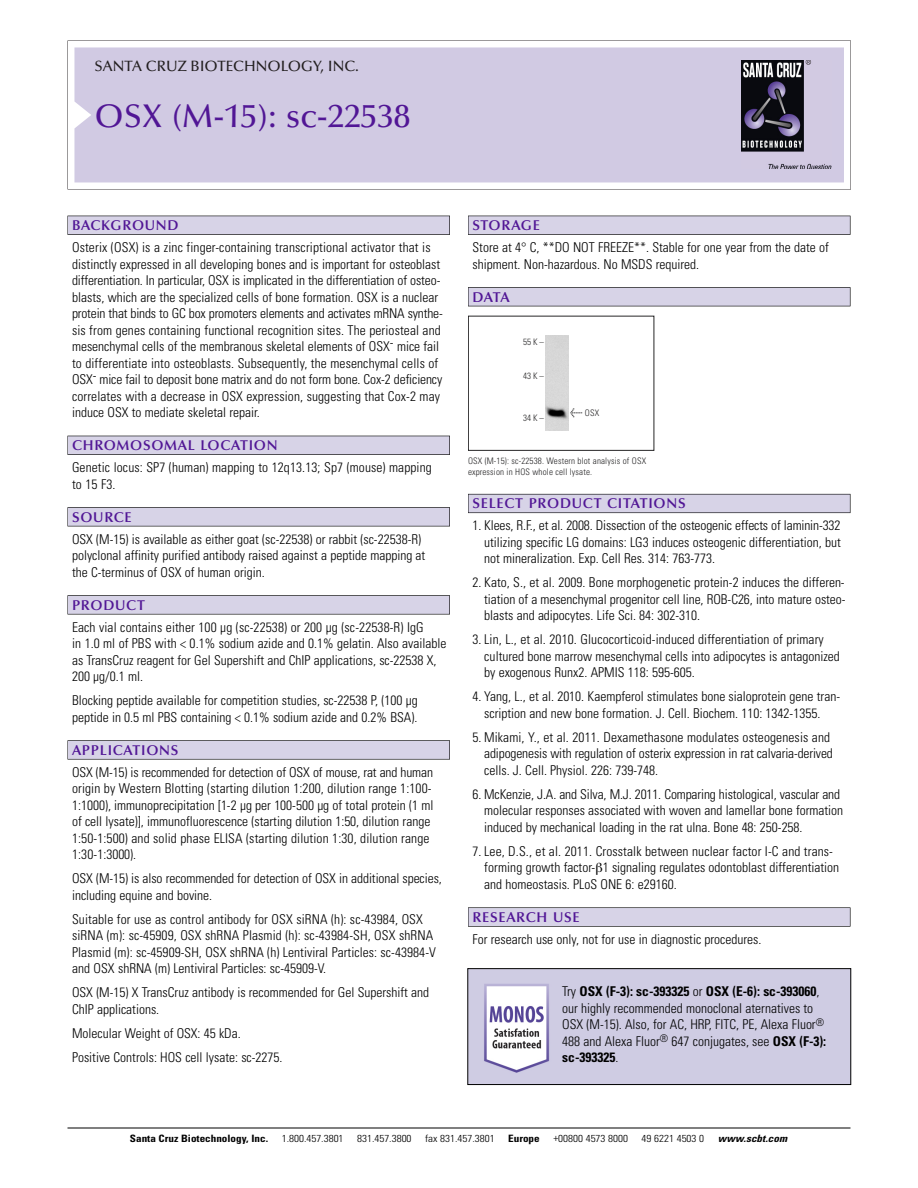
<style>
.page{position:relative;width:918px;height:1188px;background:#fff}
.page>*{position:absolute;margin:0;border:0;box-sizing:border-box;transform-origin:0 0}
.t1{font:500 33px "Optima";color:#511695}
.t2{font:500 15px "Optima";color:#231f20}
.t3{font:600 14.25px "Optima";letter-spacing:.05em;color:#511695}
.t4{font:300 condensed 13.5px/16.5px "Univers";color:#000}
.t5{font:300 condensed 10.2px "Univers";color:#000;scale:1.1 1}
.t6{font:700 condensed 10.2px "Univers";color:#000;scale:1.1 1}
.t7{font:italic 700 condensed 10.2px "Univers";letter-spacing:.005em;color:#000;scale:1.1 1}
.t8{font:9px/10.5px "Univers Condensed Light+WAXNIB";letter-spacing:.015em;color:#272627}
.s1{font-family:"Meta Plus Book Roman+VXQMKX";font-size:10.5px}
.s2{font-weight:700}
</style>
<div class="page">
<svg style="left:68px;top:40px;width:783px;height:149px"></svg>
<div style="left:74px;top:47px;width:770px;height:135px;background:#d1cae3"></div>
<img style="left:741px;top:60px;width:90px;height:108px">
<div style="left:68px;top:216px;width:382px;height:19px;background:#525155"></div>
<div style="left:68px;top:216px;width:381px;height:18px;background:#d7d3e7"></div>
<div style="left:68px;top:436px;width:382px;height:19px;background:#515055"></div>
<div style="left:68px;top:436px;width:381px;height:18px;background:#d7d3e7"></div>
<div style="left:68px;top:507px;width:382px;height:19px;background:#545357"></div>
<div style="left:68px;top:508px;width:381px;height:18px;background:#d7d3e7"></div>
<div style="left:68px;top:595px;width:382px;height:19px;background:#575759"></div>
<div style="left:68px;top:596px;width:381px;height:18px;background:#d7d3e7"></div>
<svg style="left:68px;top:740px;width:382px;height:20px"></svg>
<div style="left:68px;top:741px;width:381px;height:18px;background:#d7d3e7"></div>
<div style="left:468px;top:216px;width:382px;height:19px;background:#525155"></div>
<div style="left:468px;top:216px;width:382px;height:18px;background:#d7d3e7"></div>
<div style="left:468px;top:287px;width:382px;height:19px;background:#525155"></div>
<div style="left:468px;top:288px;width:382px;height:18px;background:#d7d3e7"></div>
<div style="left:468px;top:494px;width:382px;height:19px;background:#66646e"></div>
<div style="left:468px;top:494px;width:382px;height:18px;background:#d7d3e7"></div>
<div style="left:468px;top:907px;width:382px;height:20px;background:#666"></div>
<div style="left:468px;top:908px;width:382px;height:18px;background:#d7d3e7"></div>
<hr style="left:68px;top:1128px;width:782px;height:1px;background:#000">
<div style="left:468px;top:316px;width:186px;height:135px;border:1px solid #272627"></div>
<img style="left:545px;top:336px;width:23px;height:95px">
<img style="left:469px;top:970px;width:380px;height:113px">
<div style="left:467px;top:968px;width:384px;height:117px;border:1px solid #000"></div>
<p class="t2" style="left:94px;top:61px;width:266px">SANTA CRUZ BIOTECHNOLOGY, INC.</p>
<h1 class="t1" style="left:94px;top:103px;width:317px">OSX (M-15): sc-22538</h1>
<p class="t3" style="left:72px;top:219px;width:108px">BACKGROUND</p>
<p class="t4" style="left:72px;top:240px;width:372px">Osterix (OSX) is a zinc finger-containing transcriptional activator that is distinctly expressed in all developing bones and is important for osteoblast differentiation. In particular, OSX is implicated in the differentiation of osteo&shy;blasts, which are the specialized cells of bone formation. OSX is a nuclear protein that binds to GC box promoters elements and activates mRNA synthe&shy;sis from genes containing functional recognition sites. The periosteal and mesenchymal cells of the membranous skeletal elements of OSX- mice fail to differentiate into osteoblasts. Subsequently, the mesenchymal cells of OSX- mice fail to deposit bone matrix and do not form bone. Cox-2 deficiency correlates with a decrease in OSX expression, suggesting that Cox-2 may induce OSX to mediate skeletal repair.</p>
<p class="t3" style="left:72px;top:440px;width:207px">CHROMOSOMAL LOCATION</p>
<p class="t4" style="left:72px;top:460px;width:361px">Genetic locus: SP7 (human) mapping to 12q13.13; Sp7 (mouse) mapping to 15 F3.</p>
<p class="t3" style="left:72px;top:511px;width:61px">SOURCE</p>
<p class="t4" style="left:72px;top:532px;width:355px">OSX (M-15) is available as either goat (sc-22538) or rabbit (sc-22538-R) polyclonal affinity purified antibody raised against a peptide mapping at the C-terminus of OSX of human origin.</p>
<p class="t3" style="left:72px;top:599px;width:74px">PRODUCT</p>
<p class="t4" style="left:72px;top:620px;width:376px">Each vial contains either 100 µg (sc-22538) or 200 µg (sc-22538-R) IgG<br>in 1.0 ml of PBS with &lt; 0.1% sodium azide and 0.1% gelatin. Also available as TransCruz reagent for Gel Supershift and ChIP applications, sc-22538 X, 200 µg/0.1 ml.</p>
<p class="t4" style="left:72px;top:693px;width:347px">Blocking peptide available for competition studies, sc-22538 P, (100 µg peptide in 0.5 ml PBS containing &lt; 0.1% sodium azide and 0.2% BSA).</p>
<p class="t3" style="left:72px;top:744px;width:108px">APPLICATIONS</p>
<p class="t4" style="left:72px;top:765px;width:363px">OSX (M-15) is recommended for detection of OSX of mouse, rat and human origin by Western Blotting (starting dilution 1:200, dilution range 1:100- 1:1000), immunoprecipitation [1-2 µg per 100-500 µg of total protein (1 ml of cell lysate)], immunofluorescence (starting dilution 1:50, dilution range 1:50-1:500) and solid phase ELISA (starting dilution 1:30, dilution range 1:30-1:3000).</p>
<p class="t4" style="left:72px;top:871px;width:371px">OSX (M-15) is also recommended for detection of OSX in additional species, including equine and bovine.</p>
<p class="t4" style="left:72px;top:912px;width:365px">Suitable for use as control antibody for OSX siRNA (h): sc-43984, OSX siRNA (m): sc-45909, OSX shRNA Plasmid (h): sc-43984-SH, OSX shRNA Plasmid (m): sc-45909-SH, OSX shRNA (h) Lentiviral Particles: sc-43984-V and OSX shRNA (m) Lentiviral Particles: sc-45909-V.</p>
<p class="t4" style="left:72px;top:985px;width:359px">OSX (M-15) X TransCruz antibody is recommended for Gel Supershift and<br>ChIP applications.</p>
<p class="t4" style="left:72px;top:1022px;width:212px;line-height:24px">Molecular Weight of OSX: 45 kDa.<br>Positive Controls: HOS cell lysate: sc-2275.</p>
<p class="t3" style="left:473px;top:219px;width:69px">STORAGE</p>
<p class="t4" style="left:473px;top:240px;width:358px">Store at 4° C, **DO NOT FREEZE**. Stable for one year from the date of shipment. Non-hazardous. No MSDS required.</p>
<p class="t3" style="left:473px;top:291px;width:39px">DATA</p>
<p class="t8" style="left:523px;top:337px;width:22px">55K–</p>
<p class="t8" style="left:523px;top:371px;width:22px">43K–</p>
<p class="t8" style="left:523px;top:413px;width:22px">34K–</p>
<p class="t8" style="left:570px;top:409px;width:30px"><span class="s1">&lt;</span> OSX</p>
<p class="t8" style="left:468px;top:457px;width:180px">OSX (M-15): sc-22538. Western blot analysis of OSX expression in HOS whole cell lysate.</p>
<p class="t3" style="left:473px;top:498px;width:215px">SELECT PRODUCT CITATIONS</p>
<p class="t4" style="left:484px;top:518px;width:358px;text-align:justify;text-indent:-12px">1. Klees, R.F., et al. 2008. Dissection of the osteogenic effects of laminin-332 utilizing specific LG domains: LG3 induces osteogenic differentiation, but not mineralization. Exp. Cell Res. 314: 763-773.</p>
<p class="t4" style="left:484px;top:575px;width:363px;text-align:justify;text-indent:-12px">2. Kato, S., et al. 2009. Bone morphogenetic protein-2 induces the differen&shy;tiation of a mesenchymal progenitor cell line, ROB-C26, into mature osteo&shy;blasts and adipocytes. Life Sci. 84: 302-310.</p>
<p class="t4" style="left:484px;top:632px;width:357px;text-indent:-12px">3. Lin, L., et al. 2010. Glucocorticoid-induced differentiation of primary cultured bone marrow mesenchymal cells into adipocytes is antagonized by exogenous Runx2. APMIS 118: 595-605.</p>
<p class="t4" style="left:484px;top:689px;width:357px;text-indent:-12px">4. Yang, L., et al. 2010. Kaempferol stimulates bone sialoprotein gene tran&shy;scription and new bone formation. J. Cell. Biochem. 110: 1342-1355.</p>
<p class="t4" style="left:484px;top:730px;width:350px;text-indent:-12px">5. Mikami, Y., et al. 2011. Dexamethasone modulates osteogenesis and adipogenesis with regulation of osterix expression in rat calvaria-derived cells. J. Cell. Physiol. 226: 739-748.</p>
<p class="t4" style="left:484px;top:787px;width:361px;text-indent:-12px">6. McKenzie, J.A. and Silva, M.J. 2011. Comparing histological, vascular and molecular responses associated with woven and lamellar bone formation induced by mechanical loading in the rat ulna. Bone 48: 250-258.</p>
<p class="t4" style="left:484px;top:844px;width:357px;text-indent:-12px">7. Lee, D.S., et al. 2011. Crosstalk between nuclear factor I-C and trans&shy;forming growth factor- 1 signaling regulates odontoblast differentiation and homeostasis. PLoS ONE 6: e29160.</p>
<p class="t3" style="left:473px;top:911px;width:109px">RESEARCH USE</p>
<p class="t4" style="left:473px;top:932px;width:290px">For research use only, not for use in diagnostic procedures.</p>
<p class="t4" style="left:562px;top:984px;width:266px">Try <span class="s2">OSX (F-3): sc-393325</span> or <span class="s2">OSX (E-6): sc-393060</span>, our highly recommended monoclonal aternatives to OSX (M-15). Also, for AC, HRP, FITC, PE, Alexa Fluor<sup>® </sup>488 and Alexa Fluor<sup>®</sup> 647 conjugates, see <span class="s2">OSX (F-3): sc-393325</span>.</p>
<p class="t6" style="left:130px;top:1135px;width:127px">Santa Cruz Biotechnology, Inc.</p>
<p class="t5" style="left:282px;top:1135px;width:58px">1.800.457.3801</p>
<p class="t5" style="left:357px;top:1135px;width:51px">831.457.3800</p>
<p class="t5" style="left:425px;top:1135px;width:65px">fax 831.457.3801</p>
<p class="t6" style="left:508px;top:1135px;width:30px">Europe</p>
<p class="t5" style="left:553px;top:1135px;width:69px">+00800 4573 8000</p>
<p class="t5" style="left:642px;top:1135px;width:58px">49 6221 4503 0</p>
<p class="t7" style="left:718px;top:1135px;width:64px">www.scbt.com</p>
</div>
